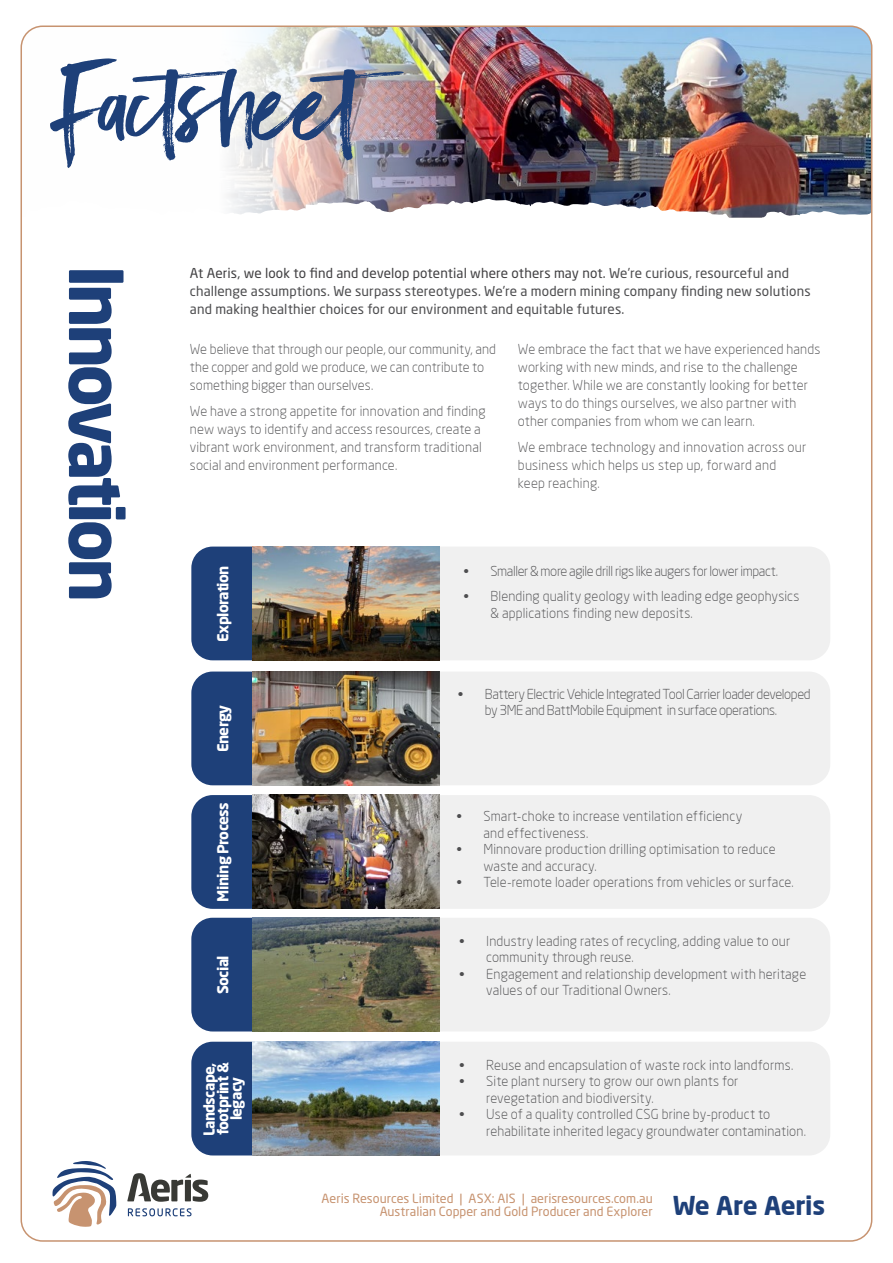
<style>
.page{position:relative;width:893px;height:1263px;background:#fff}
.page>*{position:absolute;margin:0;border:0;box-sizing:border-box;transform-origin:0 0}
.t1{font:98.25px "Black Diamond";letter-spacing:.015em;color:#1e4079;scale:1.19 1}
.Body_Copy{font:700 73.35px "Neo Sans";letter-spacing:-.065em;color:#1e4079}
.t2{font:700 25.5px "Neo Sans";letter-spacing:-.01em;color:#1e4079}
.t3{font:700 15px/13.5px "Neo Sans";letter-spacing:-.04em;color:#fff;text-align:center}
.Body_Copy-2{font:300 13.5px/18px "Neo Sans";letter-spacing:.01em;color:#4d4d4f}
.Intro_Paragraph{font:13.5px/18px "Neo Sans Std";letter-spacing:.005em;color:#4d4d4f}
.Body_Copy-3{font:300 13.5px/16.5px "Neo Sans";letter-spacing:-.03em;color:#4d4d4f;text-align:center}
.t4{font:12.6px/12.6px "Neo Sans Std";color:#c79370;text-align:right}
.s1{color:#414042}
</style>
<div class="page">
<div style="left:191px;top:547px;width:61px;height:113px;background:#1e4079"></div>
<div style="left:439px;top:1042px;width:391px;height:113px;background:#f0f0f0"></div>
<div style="left:191px;top:671px;width:61px;height:114px;background:#1e4079"></div>
<div style="left:439px;top:918px;width:391px;height:113px;background:#f0f0f0"></div>
<div style="left:191px;top:795px;width:61px;height:114px;background:#1e4079"></div>
<div style="left:439px;top:795px;width:391px;height:114px;background:#f0f0f0"></div>
<div style="left:191px;top:918px;width:61px;height:113px;background:#1e4079"></div>
<div style="left:439px;top:671px;width:391px;height:114px;background:#f0f0f0"></div>
<div style="left:191px;top:1042px;width:61px;height:113px;background:#1e4079"></div>
<div style="left:439px;top:547px;width:391px;height:113px;background:#f0f0f0"></div>
<img style="left:252px;top:546px;width:187px;height:114px">
<img style="left:252px;top:671px;width:187px;height:114px">
<img style="left:252px;top:795px;width:187px;height:114px">
<img style="left:252px;top:917px;width:187px;height:115px">
<img style="left:252px;top:1041px;width:187px;height:114px">
<img style="left:228px;top:27px;width:644px;height:171px">
<svg style="left:127px;top:1173px;width:81px;height:29px"></svg>
<svg style="left:128px;top:1208px;width:64px;height:8px"></svg>
<svg style="left:52px;top:1161px;width:64px;height:66px"></svg>
<img style="left:230px;top:198px;width:639px;height:20px">
<h1 class="t1" style="left:59px;top:42px;width:320px">Factsheet</h1>
<p class="Body_Copy" style="left:143px;top:265px;width:339px;rotate:90deg">Innovation</p>
<p class="Intro_Paragraph" style="left:190px;top:264px;width:622px"><span class="s1">At Aeris, we look to find and develop potential where others may not.</span> We’re curious, resourceful and challenge assumptions. We surpass stereotypes. We’re a modern mining company finding new solutions and making healthier choices for our environment and equitable futures.</p>
<p class="Body_Copy-2" style="left:190px;top:339px;width:307px">We believe that through our people, our community, and the copper and gold we produce, we can contribute to something bigger than ourselves.</p>
<p class="Body_Copy-2" style="left:190px;top:402px;width:297px">We have a strong appetite for innovation and finding new ways to identify and access resources, create a vibrant work environment, and transform traditional social and environment performance.</p>
<p class="Body_Copy-2" style="left:518px;top:339px;width:304px">We embrace the fact that we have experienced hands working with new minds, and rise to the challenge together. While we are constantly looking for better ways to do things ourselves, we also partner with other companies from whom we can learn.</p>
<p class="Body_Copy-2" style="left:518px;top:438px;width:290px">We embrace technology and innovation across our business which helps us step up, forward and keep reaching.</p>
<p class="Body_Copy-3" style="left:463px;top:563px;width:316px">• Smaller &amp; more agile drill rigs like augers for lower impact.</p>
<p class="Body_Copy-2" style="left:490px;top:588px;width:310px;line-height:16.5px;text-indent:-27px">• Blending quality geology with leading edge geophysics &amp; applications finding new deposits.</p>
<p class="t3" style="left:216px;top:642px;width:78px;rotate:-90deg">Exploration</p>
<p class="t3" style="left:216px;top:752px;width:49px;rotate:-90deg">Energy</p>
<p class="t3" style="left:216px;top:902px;width:101px;rotate:-90deg">Mining Process</p>
<p class="t3" style="left:216px;top:994px;width:40px;rotate:-90deg">Social</p>
<p class="t3" style="left:202px;top:1136px;width:76px;rotate:-90deg">Landscape, footprint &amp; legacy</p>
<p class="Body_Copy-3" style="left:458px;top:686px;width:354px">• Battery Electric Vehicle Integrated Tool Carrier loader developed by 3ME and BattMobile Equipment in surface operations.</p>
<p class="Body_Copy-2" style="left:483px;top:808px;width:260px;line-height:16.5px;text-indent:-27px">• Smart-choke to increase ventilation efficiency and effectiveness.</p>
<p class="Body_Copy-2" style="left:483px;top:841px;width:294px;line-height:16.5px;text-indent:-27px">• Minnovare production drilling optimisation to reduce waste and accuracy.</p>
<p class="Body_Copy-2" style="left:456px;top:873px;width:339px">• Tele-remote loader operations from vehicles or surface.</p>
<p class="Body_Copy-2" style="left:486px;top:932px;width:306px;line-height:16.5px;text-indent:-27px">• Industry leading rates of recycling, adding value to our community through reuse.</p>
<p class="Body_Copy-2" style="left:486px;top:965px;width:321px;line-height:16.5px;text-indent:-27px">• Engagement and relationship development with heritage values of our Traditional Owners.</p>
<p class="Body_Copy-2" style="left:459px;top:1056px;width:336px">• Reuse and encapsulation of waste rock into landforms.</p>
<p class="Body_Copy-2" style="left:486px;top:1073px;width:254px;line-height:16.5px;text-indent:-27px">• Site plant nursery to grow our own plants for revegetation and biodiversity.</p>
<p class="Body_Copy-2" style="left:486px;top:1106px;width:321px;line-height:16.5px;text-indent:-27px">• Use of a quality controlled CSG brine by-product to rehabilitate inherited legacy groundwater contamination.</p>
<p class="t4" style="left:321px;top:1192px;width:333px">Aeris Resources Limited | ASX: AIS | aerisresources.com.au<br>Australian Copper and Gold Producer and Explorer</p>
<h3 class="t2" style="left:673px;top:1189px;width:154px">We Are Aeris</h3>
</div>
